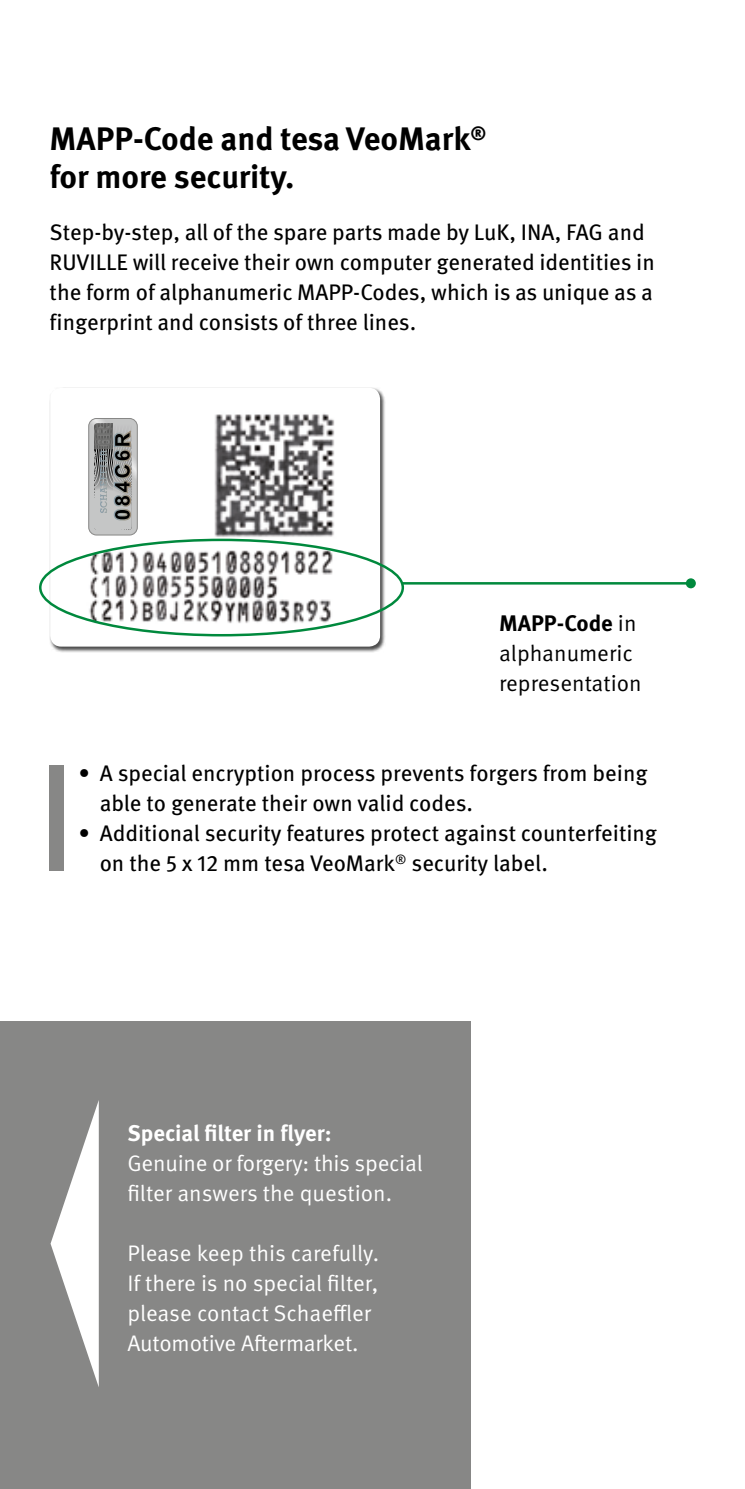
<style>
.page{position:relative;width:745px;height:1489px;background:#fff}
.page>*{position:absolute;margin:0;border:0;box-sizing:border-box;transform-origin:0 0}
.t1{font:700 32.5px/37.5px "Meta OT";color:#000}
.t2{font:22.5px/30px "Meta OT";color:#000}
.t3{font:22.5px/30px "Meta OT Norm";letter-spacing:-.005em;color:#fff}
.t4{font:22.5px/30px "Meta OT Norm";color:#000}
.t5{font:700 22.5px "Meta OT";color:#fff}
.t6{font:700 22.5px "Meta OT";color:#000}
.s1{font-family:"Meta OT Norm";font-weight:400}
</style>
<div class="page">
<div style="left:0;top:1020px;width:470px;height:468px;background:#878786"></div>
<svg style="left:50px;top:1100px;width:49px;height:287px"></svg>
<div style="left:50px;top:765px;width:14px;height:105px;background:#878786"></div>
<div style="left:49px;top:387px;width:336px;height:265px;background:#000;opacity:.7"></div>
<div style="left:50px;top:388px;width:330px;height:258px;background:#fff;border-radius:11px"></div>
<img style="left:73px;top:414px;width:276px;height:213px">
<hr style="left:402px;top:582px;width:288px;height:2px;background:#00893d">
<div style="left:685px;top:578px;width:10px;height:10px;background:#00893d;border-radius:50%"></div>
<h1 class="t1" style="left:50px;top:120px;width:438px">MAPP-Code and tesa VeoMark<sup>® </sup>for more security.</h1>
<p class="t2" style="left:50px;top:218px;width:606px">Step-by-step, all of the spare parts made by LuK, INA, FAG and RUVILLE will receive their own computer generated identities in the form of alphanumeric MAPP-Codes, which is as unique as a fingerprint and consists of three lines.</p>
<p class="t6" style="left:498px;top:608px;width:139px">MAPP-Code <span class="s1">in</span></p>
<p class="t4" style="left:498px;top:638px;width:144px">alphanumeric representation</p>
<p class="t2" style="left:100px;top:758px;width:549px;text-indent:-21px">• A special encryption process prevents forgers from being able to generate their own valid codes.</p>
<p class="t2" style="left:100px;top:818px;width:558px;text-indent:-21px">• Additional security features protect against counterfeiting on the 5 x 12 mm tesa VeoMark<sup>®</sup> security label.</p>
<p class="t5" style="left:127px;top:1118px;width:206px">Special filter in flyer:</p>
<p class="t3" style="left:127px;top:1148px;width:297px">Genuine or forgery: this special filter answers the question.</p>
<p class="t3" style="left:127px;top:1238px;width:253px">Please keep this carefully.<br>If there is no special filter, please contact Schaeffler<br>Automotive Aftermarket.</p>
</div>
